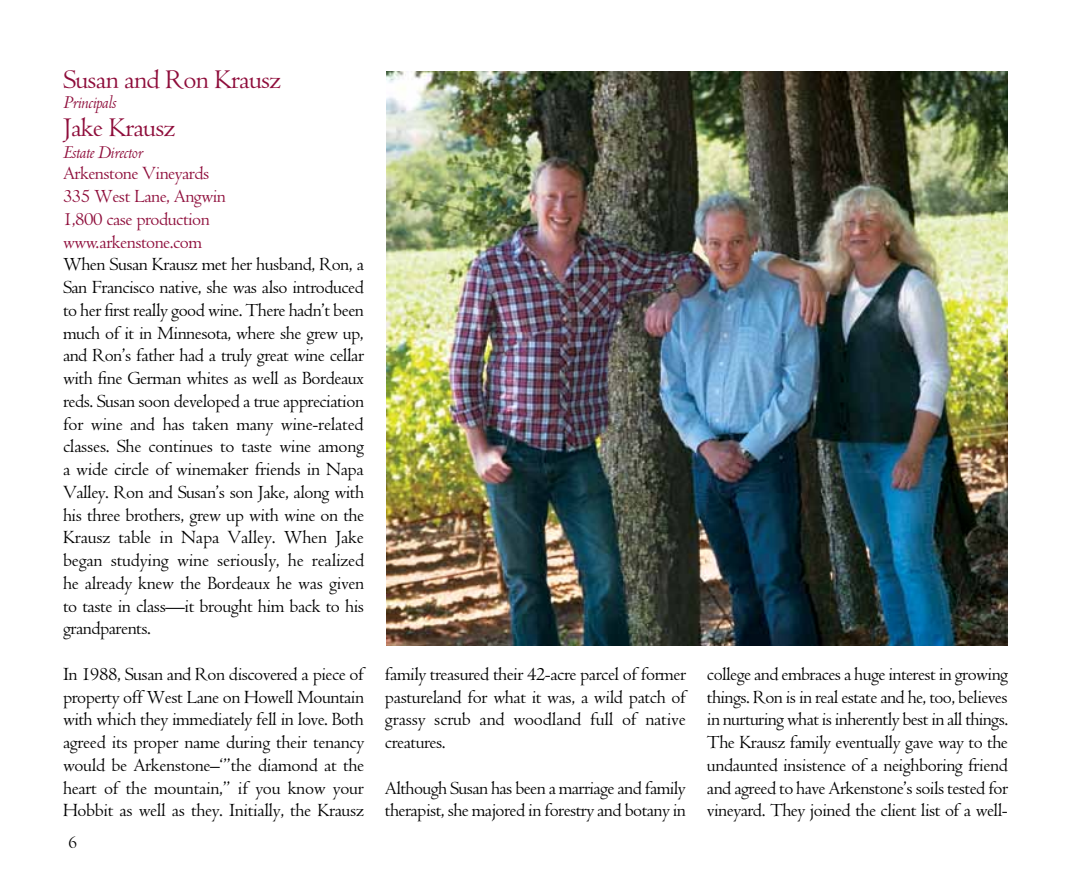
<style>
.page{position:relative;width:1071px;height:882px;background:#fff}
.page>*{position:absolute;margin:0;border:0;box-sizing:border-box;transform-origin:0 0}
.t1{font:28px "Centaur";letter-spacing:-.025em;color:#8e0c3a}
.t2{font:19.25px/22.8px "Centaur";letter-spacing:-.025em;color:#000;text-align:justify}
.t3{font:19.25px/22.8px "Centaur";letter-spacing:-.025em;color:#8e0c3a}
.t4{font:italic 19.25px "Centaur";letter-spacing:-.025em;color:#8e0c3a}
.t5{font:18.38px "Centaur";color:#000}
</style>
<div class="page">
<img style="left:387px;top:72px;width:621px;height:574px">
<h1 class="t1" style="left:63px;top:64px;width:219px">Susan and Ron Krausz</h1>
<p class="t4" style="left:63px;top:92px;width:55px">Principals</p>
<h1 class="t1" style="left:63px;top:112px;width:114px">Jake Krausz</h1>
<p class="t4" style="left:63px;top:142px;width:81px">Estate Director</p>
<p class="t3" style="left:63px;top:162px;width:165px">Arkenstone Vineyards<br>335 West Lane, Angwin<br>1,800 case production www.arkenstone.com</p>
<p class="t2" style="left:63px;top:253px;width:303px">When Susan Krausz met her husband, Ron, a San Francisco native, she was also introduced to her first really good wine. There hadn’t been much of it in Minnesota, where she grew up, and Ron’s father had a truly great wine cellar with fine German whites as well as Bordeaux reds. Susan soon developed a true appreciation for wine and has taken many wine-related classes. She continues to taste wine among a wide circle of winemaker friends in Napa Valley. Ron and Susan’s son Jake, along with his three brothers, grew up with wine on the Krausz table in Napa Valley. When Jake began studying wine seriously, he realized he already knew the Bordeaux he was given to taste in class—it brought him back to his grandparents.</p>
<p class="t2" style="left:63px;top:663px;width:303px">In 1988, Susan and Ron discovered a piece of property off West Lane on Howell Mountain with which they immediately fell in love. Both agreed its proper name during their tenancy would be Arkenstone–‘”the diamond at the heart of the mountain,” if you know your Hobbit as well as they. Initially, the Krausz</p>
<p class="t2" style="left:385px;top:663px;width:303px">family treasured their 42-acre parcel of former pastureland for what it was, a wild patch of grassy scrub and woodland full of native creatures.</p>
<p class="t2" style="left:385px;top:777px;width:302px">Although Susan has been a marriage and family therapist, she majored in forestry and botany in</p>
<p class="t5" style="left:68px;top:833px;width:11px">6</p>
<p class="t2" style="left:707px;top:663px;width:303px">college and embraces a huge interest in growing things. Ron is in real estate and he, too, believes in nurturing what is inherently best in all things.<br>The Krausz family eventually gave way to the undaunted insistence of a neighboring friend and agreed to have Arkenstone’s soils tested for vineyard. They joined the client list of a well-</p>
</div>
